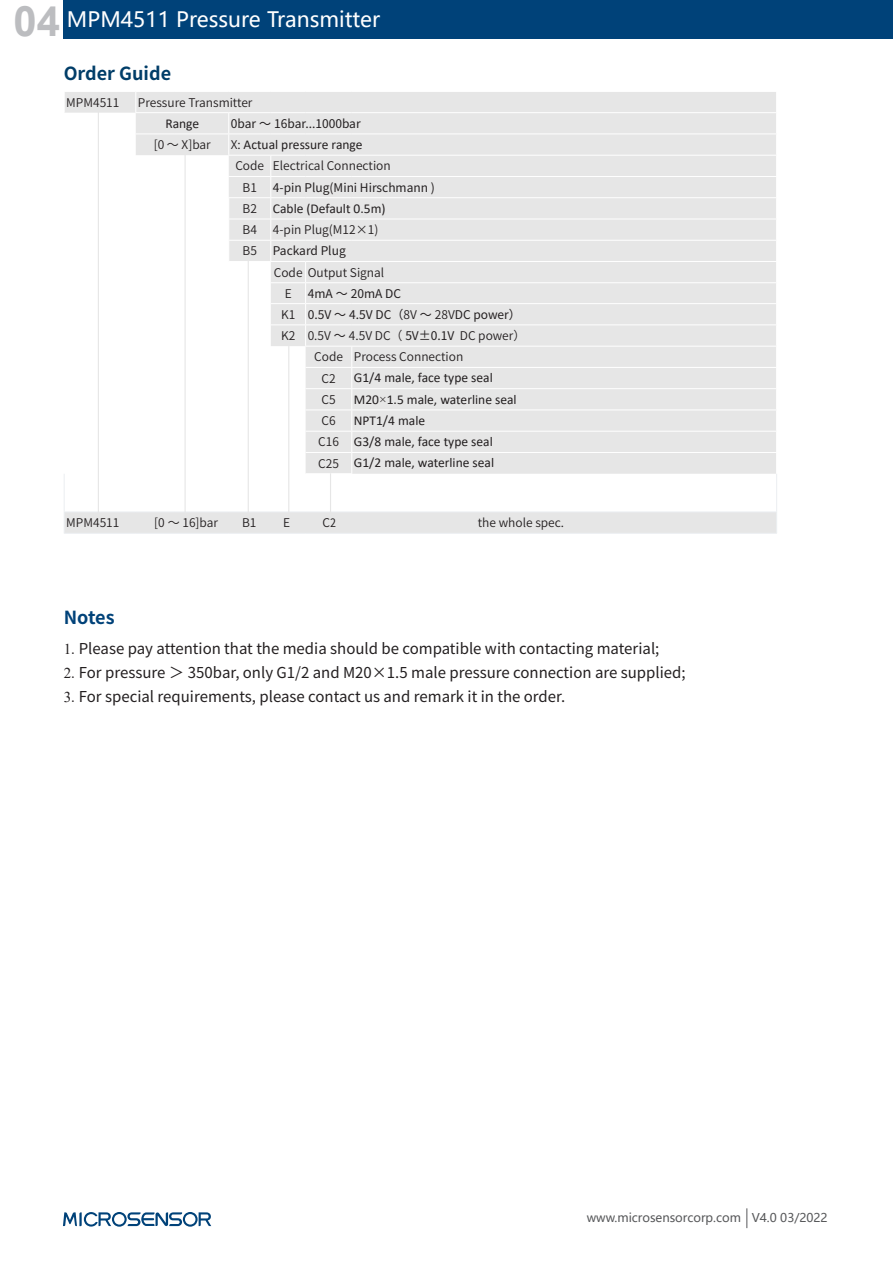
<style>
.page{position:relative;width:893px;height:1263px;background:#fff}
.page>*{position:absolute;margin:0;border:0;box-sizing:border-box;transform-origin:0 0}
.t1{font:700 42px "Arial";color:#bcbdc0}
.t2{font:21px "Microsoft Ya Hei";color:#fff}
.t3{font:700 18px "Source Han Sans CN";color:#003d68}
.t4{font:700 18px "Source Han Sans CN";letter-spacing:-.01em;color:#004279}
.t5{font:15px "Source Han Sans CN";color:#231f20}
.t6{font:13.5px "Calibri";color:#231f20}
.t7{font:12px "Source Han Sans CN";color:#231f20}
.Body_Text{font:12px "Source Han Sans CN";color:#231f20}
.t8{font:12px "Microsoft Ya Hei";color:#57585a}
.s1{font-family:"Source Han Sans CN";font-size:12px}
.s2{font-style:inherit}
.s3{font-family:"Times New Roman"}
</style>
<div class="page">
<div style="left:64px;top:0;width:829px;height:38px;background:#004279"></div>
<svg style="left:746px;top:1208px;width:1px;height:20px"></svg>
<svg style="left:63px;top:1212px;width:148px;height:15px"></svg>
<svg style="left:65px;top:92px;width:711px;height:441px;fill:#e6e6e6"></svg>
<hr style="left:776px;top:474px;width:1px;height:38px;background:#ebeef1">
<svg style="left:776px;top:513px;width:1px;height:20px"></svg>
<svg style="left:135px;top:92px;width:1px;height:20px"></svg>
<hr style="left:135px;top:112px;width:40px;height:1px;background:#fff">
<hr style="left:175px;top:112px;width:54px;height:1px;background:#fff">
<hr style="left:229px;top:112px;width:42px;height:1px;background:#fff">
<hr style="left:271px;top:112px;width:35px;height:1px;background:#fff">
<hr style="left:306px;top:112px;width:46px;height:1px;background:#fff">
<hr style="left:352px;top:112px;width:425px;height:1px;background:#fff">
<hr style="left:136px;top:134px;width:39px;height:1px;background:#fff">
<hr style="left:175px;top:134px;width:54px;height:1px;background:#fff">
<hr style="left:229px;top:134px;width:42px;height:1px;background:#fff">
<svg style="left:228px;top:113px;width:1px;height:42px"></svg>
<hr style="left:271px;top:134px;width:35px;height:1px;background:#fff">
<hr style="left:306px;top:134px;width:46px;height:1px;background:#fff">
<hr style="left:352px;top:134px;width:425px;height:1px;background:#fff">
<hr style="left:228px;top:155px;width:43px;height:1px;background:#fff">
<hr style="left:271px;top:155px;width:35px;height:1px;background:#fff">
<hr style="left:306px;top:155px;width:46px;height:1px;background:#fff">
<hr style="left:352px;top:155px;width:425px;height:1px;background:#fff">
<hr style="left:229px;top:176px;width:42px;height:1px;background:#fff">
<hr style="left:271px;top:176px;width:35px;height:1px;background:#fff">
<hr style="left:306px;top:176px;width:46px;height:1px;background:#fff">
<hr style="left:352px;top:176px;width:425px;height:1px;background:#fff">
<hr style="left:228px;top:197px;width:43px;height:1px;background:#fff">
<hr style="left:271px;top:197px;width:35px;height:1px;background:#fff">
<hr style="left:306px;top:197px;width:46px;height:1px;background:#fff">
<hr style="left:352px;top:197px;width:425px;height:1px;background:#fff">
<hr style="left:228px;top:219px;width:43px;height:1px;background:#fff">
<hr style="left:271px;top:219px;width:35px;height:1px;background:#fff">
<hr style="left:306px;top:219px;width:46px;height:1px;background:#fff">
<hr style="left:352px;top:219px;width:425px;height:1px;background:#fff">
<hr style="left:228px;top:240px;width:43px;height:1px;background:#fff">
<svg style="left:228px;top:198px;width:1px;height:63px"></svg>
<hr style="left:271px;top:240px;width:35px;height:1px;background:#fff">
<svg style="left:270px;top:156px;width:1px;height:105px"></svg>
<hr style="left:306px;top:240px;width:46px;height:1px;background:#fff">
<hr style="left:352px;top:240px;width:425px;height:1px;background:#fff">
<hr style="left:228px;top:261px;width:43px;height:1px;background:#fff">
<hr style="left:271px;top:261px;width:35px;height:1px;background:#fff">
<hr style="left:306px;top:261px;width:46px;height:1px;background:#fff">
<hr style="left:352px;top:261px;width:425px;height:1px;background:#fff">
<hr style="left:271px;top:282px;width:35px;height:1px;background:#fff">
<hr style="left:306px;top:282px;width:46px;height:1px;background:#fff">
<hr style="left:352px;top:282px;width:425px;height:1px;background:#fff">
<hr style="left:271px;top:303px;width:35px;height:1px;background:#fff">
<hr style="left:306px;top:303px;width:46px;height:1px;background:#fff">
<hr style="left:352px;top:303px;width:425px;height:1px;background:#fff">
<hr style="left:271px;top:324px;width:35px;height:1px;background:#fff">
<hr style="left:306px;top:324px;width:46px;height:1px;background:#fff">
<svg style="left:305px;top:262px;width:1px;height:84px"></svg>
<hr style="left:352px;top:324px;width:425px;height:1px;background:#fff">
<hr style="left:305px;top:346px;width:47px;height:1px;background:#fff">
<hr style="left:352px;top:346px;width:425px;height:1px;background:#fff">
<hr style="left:306px;top:367px;width:46px;height:1px;background:#fff">
<hr style="left:352px;top:367px;width:425px;height:1px;background:#fff">
<hr style="left:306px;top:388px;width:46px;height:1px;background:#fff">
<hr style="left:352px;top:388px;width:425px;height:1px;background:#fff">
<hr style="left:306px;top:410px;width:46px;height:1px;background:#fff">
<hr style="left:352px;top:410px;width:425px;height:1px;background:#fff">
<hr style="left:306px;top:431px;width:46px;height:1px;background:#fff">
<hr style="left:352px;top:431px;width:425px;height:1px;background:#fff">
<hr style="left:306px;top:452px;width:46px;height:1px;background:#fff">
<hr style="left:352px;top:452px;width:425px;height:1px;background:#fff">
<svg style="left:351px;top:347px;width:1px;height:126px"></svg>
<hr style="left:306px;top:473px;width:46px;height:1px;background:#fff">
<hr style="left:64px;top:474px;width:1px;height:38px;background:#ebeef1">
<hr style="left:64px;top:512px;width:72px;height:1px;background:#ebeef1">
<svg style="left:64px;top:513px;width:1px;height:20px"></svg>
<hr style="left:136px;top:512px;width:39px;height:1px;background:#ebeef1">
<hr style="left:175px;top:512px;width:54px;height:1px;background:#ebeef1">
<hr style="left:229px;top:512px;width:42px;height:1px;background:#ebeef1">
<hr style="left:271px;top:512px;width:35px;height:1px;background:#ebeef1">
<hr style="left:306px;top:512px;width:46px;height:1px;background:#ebeef1">
<hr style="left:352px;top:512px;width:425px;height:1px;background:#ebeef1">
<hr style="left:64px;top:533px;width:72px;height:1px;background:#ebeef1">
<hr style="left:136px;top:533px;width:39px;height:1px;background:#ebeef1">
<hr style="left:175px;top:533px;width:54px;height:1px;background:#ebeef1">
<hr style="left:229px;top:533px;width:42px;height:1px;background:#ebeef1">
<hr style="left:271px;top:533px;width:35px;height:1px;background:#ebeef1">
<hr style="left:306px;top:533px;width:46px;height:1px;background:#ebeef1">
<hr style="left:352px;top:533px;width:425px;height:1px;background:#ebeef1">
<hr style="left:98px;top:110px;width:1px;height:404px;background:#e6e6e6">
<hr style="left:185px;top:153px;width:1px;height:359px;background:#e6e6e6">
<hr style="left:248px;top:260px;width:1px;height:252px;background:#e6e6e6">
<hr style="left:288px;top:344px;width:1px;height:169px;background:#e6e6e6">
<hr style="left:330px;top:473px;width:1px;height:40px;background:#e6e6e6">
<h1 class="t1" style="left:13px;top:-8px;width:48px">04</h1>
<h2 class="t2" style="left:67px;top:5px;width:315px">MPM4511 Pressure Transmitter</h2>
<p class="t3" style="left:64px;top:63px;width:109px">Order Guide</p>
<p class="t7" style="left:66px;top:95px;width:55px">MPM4511</p>
<p class="t7" style="left:138px;top:95px;width:116px">Pressure Transmitter</p>
<p class="t6" style="left:165px;top:114px;width:35px">Range</p>
<p class="Body_Text" style="left:231px;top:117px;width:131px">0bar ～ 16bar...1000bar</p>
<p class="t7" style="left:154px;top:138px;width:59px">[0 ～ X]bar</p>
<p class="t6" style="left:231px;top:135px;width:133px"><span class="s1">X:</span> Actual pressure range</p>
<p class="t7" style="left:235px;top:159px;width:30px">Code</p>
<p class="t7" style="left:273px;top:159px;width:119px">Electrical Connection</p>
<p class="t7" style="left:243px;top:180px;width:16px">B1</p>
<p class="Body_Text" style="left:273px;top:180px;width:163px">4-pin Plug(Mini Hirschmann )</p>
<p class="t7" style="left:243px;top:202px;width:16px">B2</p>
<p class="t6" style="left:273px;top:199px;width:114px">Cable (Default 0.5m)</p>
<p class="t7" style="left:243px;top:223px;width:16px">B4</p>
<p class="t7" style="left:273px;top:223px;width:107px">4-pin Plug(M12×1)</p>
<p class="t7" style="left:243px;top:244px;width:16px">B5</p>
<p class="Body_Text" style="left:273px;top:244px;width:74px">Packard Plug</p>
<p class="t7" style="left:274px;top:266px;width:112px">Code Output Signal</p>
<p class="t7" style="left:285px;top:287px;width:9px">E</p>
<p class="Body_Text" style="left:308px;top:287px;width:95px">4mA ～ 20mA DC</p>
<p class="t7" style="left:281px;top:308px;width:16px">K1</p>
<p class="Body_Text" style="left:308px;top:308px;width:215px">0.5V ～ 4.5V DC（<span class="s2">8V</span> ～ <span class="s2">28V</span>DC power）</p>
<p class="t7" style="left:281px;top:329px;width:16px">K2</p>
<p class="t7" style="left:308px;top:329px;width:219px">0.5V <span class="s2">～</span> 4.5V DC（ <span class="s2">5V±0.1V</span> DC power）</p>
<p class="t7" style="left:314px;top:350px;width:30px">Code</p>
<p class="t7" style="left:354px;top:350px;width:111px">Process Connection</p>
<p class="t7" style="left:322px;top:371px;width:16px">C2</p>
<p class="t6" style="left:354px;top:368px;width:140px">G1/4 male, face type seal</p>
<p class="t7" style="left:322px;top:393px;width:16px">C5</p>
<p class="t6" style="left:354px;top:390px;width:164px">M20<span class="s3">×</span>1.5 male, waterline seal</p>
<p class="t7" style="left:322px;top:414px;width:16px">C6</p>
<p class="t6" style="left:354px;top:411px;width:73px">NPT1/4 male</p>
<p class="t7" style="left:318px;top:435px;width:22px">C16</p>
<p class="t6" style="left:354px;top:432px;width:140px">G3/8 male, face type seal</p>
<p class="t7" style="left:318px;top:456px;width:22px">C25</p>
<p class="t6" style="left:354px;top:453px;width:142px">G1/2 male, waterline seal</p>
<p class="t7" style="left:66px;top:516px;width:55px">MPM4511</p>
<p class="t7" style="left:154px;top:516px;width:65px">[0 ～ 16]bar</p>
<p class="t7" style="left:242px;top:516px;width:16px">B1</p>
<p class="t7" style="left:283px;top:516px;width:9px">E</p>
<p class="t7" style="left:322px;top:516px;width:15px">C2</p>
<p class="t7" style="left:478px;top:516px;width:88px">the whole spec.</p>
<p class="t4" style="left:64px;top:607px;width:52px">Notes</p>
<p class="t5" style="left:64px;top:640px;width:597px"><span class="s3">1.</span> Please pay attention that the media should be compatible with contacting material;</p>
<p class="t5" style="left:64px;top:664px;width:623px"><span class="s3">2.</span> For pressure ＞ 350bar, only G1/2 and M20×1.5 male pressure connection are supplied;</p>
<p class="t5" style="left:64px;top:688px;width:503px"><span class="s3">3.</span> For special requirements, please contact us and remark it in the order.</p>
<p class="t8" style="left:587px;top:1209px;width:242px">www.microsensorcorp.com V4.0 03/2022</p>
</div>
